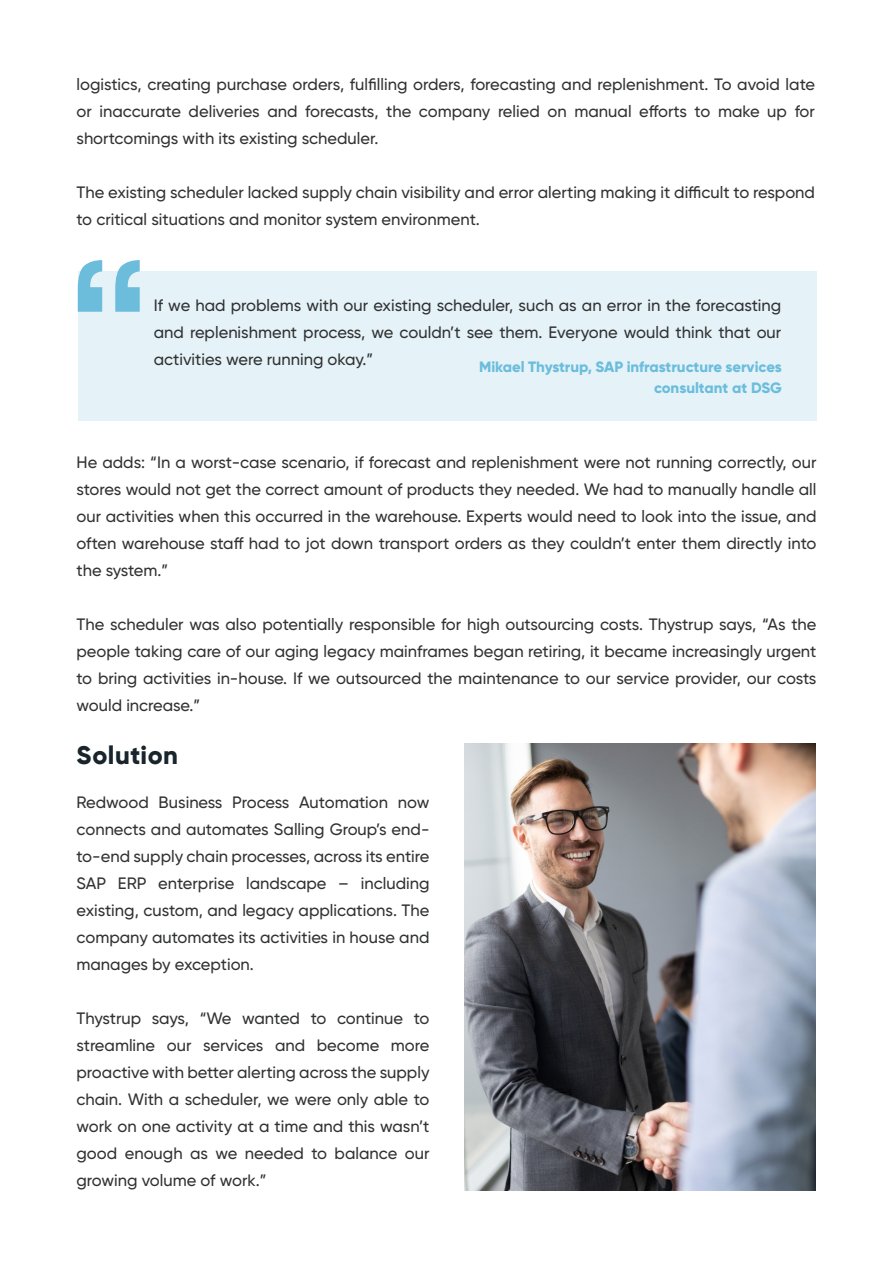
<style>
.page{position:relative;width:893px;height:1263px;background:#fff}
.page>*{position:absolute;margin:0;border:0;box-sizing:border-box;transform-origin:0 0}
.t1{font:700 150px "Rockwell";color:#6cbddc}
.Sub_Header{font:800 25.5px "Gilroy";letter-spacing:.02em;color:#19252c}
.Body{font:500 16.5px/27px "Gilroy";color:#313232;text-align:justify}
.Body-2{font:800 15px/21px "Gilroy";color:#6cbddc;text-align:right}
</style>
<div class="page">
<div style="left:78px;top:271px;width:738px;height:150px;background:#e5f3f9"></div>
<img style="left:464px;top:743px;width:352px;height:448px">
<p class="Body" style="left:77px;top:70px;width:740px">logistics, creating purchase orders, fulfilling orders, forecasting and replenishment. To avoid late or inaccurate deliveries and forecasts, the company relied on manual efforts to make up for shortcomings with its existing scheduler.</p>
<p class="Body" style="left:77px;top:178px;width:740px">The existing scheduler lacked supply chain visibility and error alerting making it difficult to respond to critical situations and monitor system environment.</p>
<p class="t1" style="left:64px;top:221px;width:91px">“</p>
<p class="Body" style="left:154px;top:292px;width:629px">If we had problems with our existing scheduler, such as an error in the forecasting and replenishment process, we couldn’t see them. Everyone would think that our activities were running okay.”</p>
<p class="Body-2" style="left:479px;top:357px;width:304px">Mikael Thystrup, SAP infrastructure services consultant at DSG</p>
<p class="Body" style="left:77px;top:449px;width:741px">He adds: “In a worst-case scenario, if forecast and replenishment were not running correctly, our stores would not get the correct amount of products they needed. We had to manually handle all our activities when this occurred in the warehouse. Experts would need to look into the issue, and often warehouse staff had to jot down transport orders as they couldn’t enter them directly into the system.”</p>
<p class="Body" style="left:77px;top:611px;width:741px">The scheduler was also potentially responsible for high outsourcing costs. Thystrup says, “As the people taking care of our aging legacy mainframes began retiring, it became increasingly urgent to bring activities in-house. If we outsourced the maintenance to our service provider, our costs would increase.”</p>
<p class="Sub_Header" style="left:77px;top:739px;width:103px">Solution</p>
<p class="Body" style="left:77px;top:789px;width:354px">Redwood Business Process Automation now connects and automates Salling Group’s end&shy;to-end supply chain processes, across its entire SAP ERP enterprise landscape – including existing, custom, and legacy applications. The company automates its activities in house and manages by exception.</p>
<p class="Body" style="left:77px;top:1005px;width:354px">Thystrup says, “We wanted to continue to streamline our services and become more proactive with better alerting across the supply chain. With a scheduler, we were only able to work on one activity at a time and this wasn’t good enough as we needed to balance our growing volume of work.”</p>
</div>
